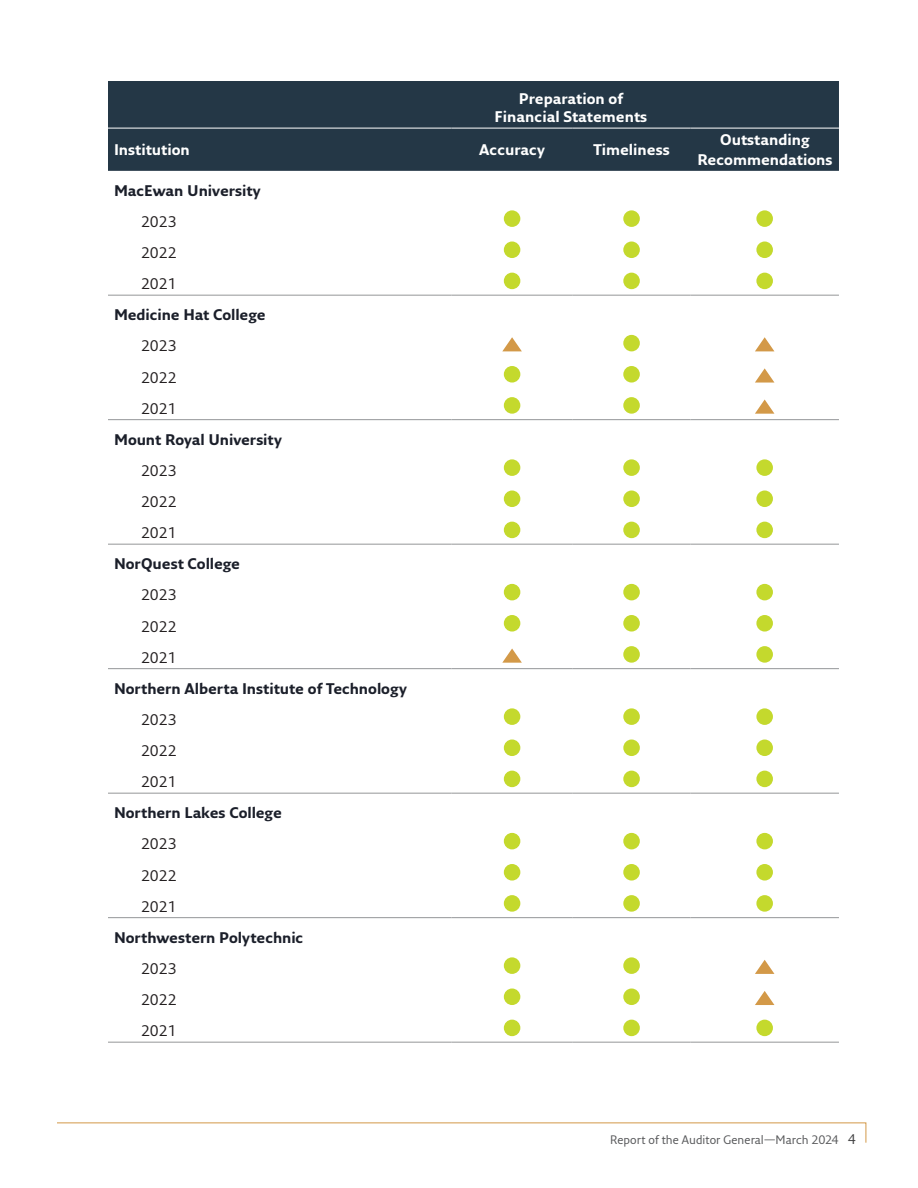
<style>
.page{position:relative;width:918px;height:1188px;background:#fff}
.page>*{position:absolute;margin:0;border:0;box-sizing:border-box;transform-origin:0 0}
.t1{font:700 15px "Fresco Sans Pro";letter-spacing:-.005em;color:#1b1f2a}
.t2{font:700 15px/18px "Fresco Sans Pro";color:#fff;text-align:center}
.t3{font:15px/31.2px "Fresco Sans Pro";color:#231f20;text-align:justify}
.t4{font:12px "Fresco Sans Pro";letter-spacing:.005em;color:#58595b}
.s1{font-size:13.5px;color:#414142}
</style>
<div class="page">
<div style="left:108px;top:81px;width:731px;height:90px;background:#243746"></div>
<hr style="left:108px;top:128px;width:343px;height:1px;background:#fff">
<hr style="left:690px;top:128px;width:149px;height:1px;background:#fff">
<hr style="left:108px;top:295px;width:343px;height:1px;background:#949698">
<hr style="left:451px;top:295px;width:122px;height:1px;background:#949698">
<hr style="left:573px;top:295px;width:117px;height:1px;background:#949698">
<hr style="left:690px;top:295px;width:149px;height:1px;background:#949698">
<hr style="left:108px;top:419px;width:343px;height:1px;background:#949698">
<hr style="left:451px;top:419px;width:122px;height:1px;background:#949698">
<hr style="left:573px;top:419px;width:117px;height:1px;background:#949698">
<hr style="left:690px;top:419px;width:149px;height:1px;background:#949698">
<hr style="left:108px;top:544px;width:343px;height:1px;background:#949698">
<hr style="left:451px;top:544px;width:122px;height:1px;background:#949698">
<hr style="left:573px;top:544px;width:117px;height:1px;background:#949698">
<hr style="left:690px;top:544px;width:149px;height:1px;background:#949698">
<hr style="left:108px;top:668px;width:343px;height:1px;background:#949698">
<hr style="left:451px;top:668px;width:122px;height:1px;background:#949698">
<hr style="left:573px;top:668px;width:117px;height:1px;background:#949698">
<hr style="left:690px;top:668px;width:149px;height:1px;background:#949698">
<hr style="left:108px;top:793px;width:343px;height:1px;background:#949698">
<hr style="left:108px;top:917px;width:343px;height:1px;background:#949698">
<hr style="left:451px;top:917px;width:122px;height:1px;background:#949698">
<hr style="left:573px;top:917px;width:117px;height:1px;background:#949698">
<hr style="left:690px;top:917px;width:149px;height:1px;background:#949698">
<hr style="left:108px;top:1042px;width:343px;height:1px;background:#949698">
<hr style="left:451px;top:1042px;width:122px;height:1px;background:#949698">
<hr style="left:573px;top:1042px;width:117px;height:1px;background:#949698">
<hr style="left:690px;top:1042px;width:149px;height:1px;background:#949698">
<hr style="left:451px;top:793px;width:122px;height:1px;background:#949698">
<hr style="left:573px;top:793px;width:117px;height:1px;background:#949698">
<hr style="left:690px;top:793px;width:149px;height:1px;background:#949698">
<hr style="left:451px;top:128px;width:122px;height:1px;background:#fff">
<hr style="left:573px;top:128px;width:117px;height:1px;background:#fff">
<div style="left:504px;top:210px;width:16px;height:17px;background:#c4d92d;border-radius:50%"></div>
<div style="left:623px;top:210px;width:17px;height:17px;background:#c4d92d;border-radius:50%"></div>
<div style="left:756px;top:210px;width:17px;height:17px;background:#c4d92d;border-radius:50%"></div>
<div style="left:504px;top:242px;width:16px;height:16px;background:#c4d92d;border-radius:50%"></div>
<div style="left:623px;top:242px;width:17px;height:16px;background:#c4d92d;border-radius:50%"></div>
<div style="left:756px;top:242px;width:17px;height:16px;background:#c4d92d;border-radius:50%"></div>
<div style="left:504px;top:273px;width:16px;height:16px;background:#c4d92d;border-radius:50%"></div>
<div style="left:623px;top:273px;width:17px;height:16px;background:#c4d92d;border-radius:50%"></div>
<div style="left:756px;top:273px;width:17px;height:16px;background:#c4d92d;border-radius:50%"></div>
<svg style="left:502px;top:337px;width:20px;height:14px"></svg>
<div style="left:623px;top:335px;width:17px;height:16px;background:#c4d92d;border-radius:50%"></div>
<svg style="left:755px;top:337px;width:19px;height:14px"></svg>
<div style="left:504px;top:366px;width:16px;height:17px;background:#c4d92d;border-radius:50%"></div>
<div style="left:623px;top:366px;width:17px;height:17px;background:#c4d92d;border-radius:50%"></div>
<svg style="left:755px;top:368px;width:19px;height:15px"></svg>
<div style="left:504px;top:397px;width:16px;height:17px;background:#c4d92d;border-radius:50%"></div>
<div style="left:623px;top:397px;width:17px;height:17px;background:#c4d92d;border-radius:50%"></div>
<svg style="left:755px;top:400px;width:19px;height:14px"></svg>
<div style="left:504px;top:459px;width:16px;height:17px;background:#c4d92d;border-radius:50%"></div>
<div style="left:623px;top:459px;width:17px;height:17px;background:#c4d92d;border-radius:50%"></div>
<div style="left:756px;top:459px;width:17px;height:17px;background:#c4d92d;border-radius:50%"></div>
<div style="left:504px;top:491px;width:16px;height:16px;background:#c4d92d;border-radius:50%"></div>
<div style="left:623px;top:491px;width:17px;height:16px;background:#c4d92d;border-radius:50%"></div>
<div style="left:756px;top:491px;width:17px;height:16px;background:#c4d92d;border-radius:50%"></div>
<div style="left:504px;top:522px;width:16px;height:16px;background:#c4d92d;border-radius:50%"></div>
<div style="left:623px;top:522px;width:17px;height:16px;background:#c4d92d;border-radius:50%"></div>
<div style="left:756px;top:522px;width:17px;height:16px;background:#c4d92d;border-radius:50%"></div>
<div style="left:504px;top:584px;width:16px;height:16px;background:#c4d92d;border-radius:50%"></div>
<div style="left:623px;top:584px;width:17px;height:16px;background:#c4d92d;border-radius:50%"></div>
<div style="left:756px;top:584px;width:17px;height:16px;background:#c4d92d;border-radius:50%"></div>
<div style="left:504px;top:615px;width:16px;height:17px;background:#c4d92d;border-radius:50%"></div>
<div style="left:623px;top:615px;width:17px;height:17px;background:#c4d92d;border-radius:50%"></div>
<div style="left:756px;top:615px;width:17px;height:17px;background:#c4d92d;border-radius:50%"></div>
<svg style="left:502px;top:649px;width:20px;height:14px"></svg>
<div style="left:623px;top:646px;width:17px;height:17px;background:#c4d92d;border-radius:50%"></div>
<div style="left:756px;top:646px;width:17px;height:17px;background:#c4d92d;border-radius:50%"></div>
<div style="left:504px;top:708px;width:16px;height:17px;background:#c4d92d;border-radius:50%"></div>
<div style="left:623px;top:708px;width:17px;height:17px;background:#c4d92d;border-radius:50%"></div>
<div style="left:756px;top:708px;width:17px;height:17px;background:#c4d92d;border-radius:50%"></div>
<div style="left:504px;top:740px;width:16px;height:16px;background:#c4d92d;border-radius:50%"></div>
<div style="left:623px;top:740px;width:17px;height:16px;background:#c4d92d;border-radius:50%"></div>
<div style="left:756px;top:740px;width:17px;height:16px;background:#c4d92d;border-radius:50%"></div>
<div style="left:504px;top:771px;width:16px;height:16px;background:#c4d92d;border-radius:50%"></div>
<div style="left:623px;top:771px;width:17px;height:16px;background:#c4d92d;border-radius:50%"></div>
<div style="left:756px;top:771px;width:17px;height:16px;background:#c4d92d;border-radius:50%"></div>
<div style="left:504px;top:833px;width:16px;height:16px;background:#c4d92d;border-radius:50%"></div>
<div style="left:623px;top:833px;width:17px;height:16px;background:#c4d92d;border-radius:50%"></div>
<div style="left:756px;top:833px;width:17px;height:16px;background:#c4d92d;border-radius:50%"></div>
<div style="left:504px;top:864px;width:16px;height:17px;background:#c4d92d;border-radius:50%"></div>
<div style="left:623px;top:864px;width:17px;height:17px;background:#c4d92d;border-radius:50%"></div>
<div style="left:756px;top:864px;width:17px;height:17px;background:#c4d92d;border-radius:50%"></div>
<div style="left:504px;top:895px;width:16px;height:17px;background:#c4d92d;border-radius:50%"></div>
<div style="left:623px;top:895px;width:17px;height:17px;background:#c4d92d;border-radius:50%"></div>
<div style="left:756px;top:895px;width:17px;height:17px;background:#c4d92d;border-radius:50%"></div>
<div style="left:504px;top:957px;width:16px;height:17px;background:#c4d92d;border-radius:50%"></div>
<div style="left:623px;top:957px;width:17px;height:17px;background:#c4d92d;border-radius:50%"></div>
<svg style="left:755px;top:960px;width:19px;height:14px"></svg>
<div style="left:504px;top:989px;width:16px;height:16px;background:#c4d92d;border-radius:50%"></div>
<div style="left:623px;top:989px;width:17px;height:16px;background:#c4d92d;border-radius:50%"></div>
<svg style="left:755px;top:991px;width:19px;height:14px"></svg>
<div style="left:504px;top:1020px;width:16px;height:16px;background:#c4d92d;border-radius:50%"></div>
<div style="left:623px;top:1020px;width:17px;height:16px;background:#c4d92d;border-radius:50%"></div>
<div style="left:756px;top:1020px;width:17px;height:16px;background:#c4d92d;border-radius:50%"></div>
<svg style="left:57px;top:1122px;width:810px;height:21px"></svg>
<p class="t2" style="left:495px;top:89px;width:154px">Preparation of<br>Financial Statements</p>
<p class="t2" style="left:114px;top:140px;width:77px">Institution</p>
<p class="t2" style="left:479px;top:140px;width:67px">Accuracy</p>
<p class="t2" style="left:593px;top:140px;width:78px">Timeliness</p>
<p class="t2" style="left:698px;top:130px;width:137px;line-height:19.5px">Outstanding<br>Recommendations</p>
<p class="t1" style="left:114px;top:181px;width:148px">MacEwan University</p>
<p class="t3" style="left:141px;top:206px;width:37px">2023<br>2022<br>2021</p>
<p class="t1" style="left:114px;top:306px;width:153px">Medicine Hat College</p>
<p class="t3" style="left:141px;top:330px;width:37px">2023<br>2022<br>2021</p>
<p class="t1" style="left:114px;top:430px;width:169px">Mount Royal University</p>
<p class="t3" style="left:141px;top:455px;width:37px">2023<br>2022<br>2021</p>
<p class="t1" style="left:114px;top:555px;width:128px">NorQuest College</p>
<p class="t3" style="left:141px;top:579px;width:37px">2023<br>2022<br>2021</p>
<p class="t1" style="left:114px;top:679px;width:295px">Northern Alberta Institute of Technology</p>
<p class="t3" style="left:141px;top:704px;width:37px">2023<br>2022<br>2021</p>
<p class="t1" style="left:114px;top:804px;width:169px">Northern Lakes College</p>
<p class="t3" style="left:141px;top:828px;width:37px">2023<br>2022<br>2021</p>
<p class="t1" style="left:114px;top:928px;width:191px">Northwestern Polytechnic</p>
<p class="t3" style="left:141px;top:953px;width:37px">2023<br>2022<br>2021</p>
<p class="t4" style="left:610px;top:1132px;width:247px">Report of the Auditor General—March 2024 <span class="s1">4</span></p>
</div>
